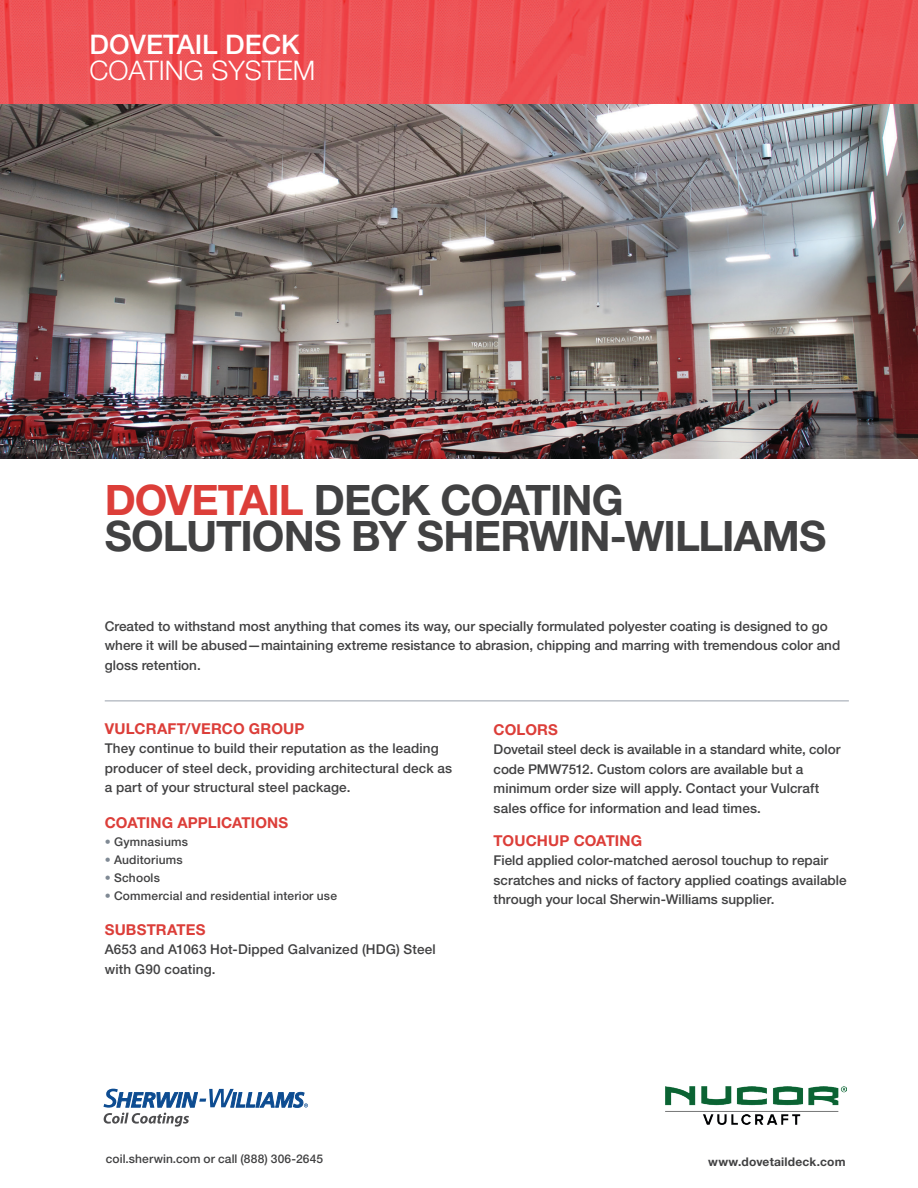
<style>
.page{position:relative;width:918px;height:1188px;background:#fff}
.page>*{position:absolute;margin:0;border:0;box-sizing:border-box;transform-origin:0 0}
.t1{font:700 42px/36px "Helvetica Neue LT Std";letter-spacing:-.02em;color:#414142}
.t2{font:300 27px "Helvetica Neue LT Std";color:#fff}
.t3{font:500 27px "Helvetica Neue LT Std";color:#fff}
.Body_Copy{font:700 15px "Helvetica Neue LT Std";letter-spacing:.01em;color:#dc3e39}
.Pullout_Headline{font:500 13.5px/19.5px "Helvetica Neue LT Std";color:#414142}
.Body_Copy-2{font:500 13.5px/19.5px "Helvetica Neue LT Std";letter-spacing:.01em;color:#414142}
.Pullout_Headline-2{font:500 12px "Helvetica Neue LT Std";letter-spacing:.015em;color:#414142}
.Bullet_body{font:700 12px "Helvetica Neue LT Std";letter-spacing:.015em;color:#414142}
.s1{color:#dc3e39}
.s2{color:#7f8994}
</style>
<div class="page">
<svg style="left:103px;top:1089px;width:205px;height:38px"></svg>
<img style="left:0;top:104px;width:918px;height:355px">
<img style="left:0;top:0;width:918px;height:104px">
<hr style="left:105px;top:700px;width:744px;height:1px;background:#a4acb6">
<img style="left:665px;top:1087px;width:182px;height:38px">
<p class="t3" style="left:90px;top:28px;width:212px">DOVETAIL DECK</p>
<p class="t2" style="left:90px;top:54px;width:227px">COATING SYSTEM</p>
<p class="t1" style="left:105px;top:481px;width:723px"><span class="s1">DOVETAIL</span> DECK COATING<br>SOLUTIONS BY SHERWIN-WILLIAMS</p>
<p class="Pullout_Headline" style="left:105px;top:616px;width:737px">Created to withstand most anything that comes its way, our specially formulated polyester coating is designed to go where it will be abused—maintaining extreme resistance to abrasion, chipping and marring with tremendous color and gloss retention.</p>
<p class="Body_Copy" style="left:105px;top:719px;width:201px">VULCRAFT/VERCO GROUP</p>
<p class="Body_Copy-2" style="left:105px;top:739px;width:349px">They continue to build their reputation as the leading producer of steel deck, providing architectural deck as a part of your structural steel package.</p>
<p class="Body_Copy" style="left:105px;top:814px;width:185px">COATING APPLICATIONS</p>
<p class="Pullout_Headline-2" style="left:105px;top:835px;width:85px"><span class="s2">•</span> Gymnasiums</p>
<p class="Pullout_Headline-2" style="left:105px;top:853px;width:79px"><span class="s2">•</span> Auditoriums</p>
<p class="Pullout_Headline-2" style="left:105px;top:871px;width:57px"><span class="s2">•</span> Schools</p>
<p class="Pullout_Headline-2" style="left:105px;top:889px;width:234px"><span class="s2">•</span> Commercial and residential interior use</p>
<p class="Body_Copy" style="left:105px;top:920px;width:102px">SUBSTRATES</p>
<p class="Pullout_Headline" style="left:105px;top:940px;width:332px">A653 and A1063 Hot-Dipped Galvanized (HDG) Steel with G90 coating.</p>
<p class="Body_Copy" style="left:494px;top:720px;width:66px">COLORS</p>
<p class="Pullout_Headline" style="left:494px;top:740px;width:348px">Dovetail steel deck is available in a standard white, color code PMW7512. Custom colors are available but a minimum order size will apply. Contact your Vulcraft sales office for information and lead times.</p>
<p class="Body_Copy" style="left:494px;top:831px;width:150px">TOUCHUP COATING</p>
<p class="Pullout_Headline" style="left:494px;top:851px;width:355px">Field applied color-matched aerosol touchup to repair scratches and nicks of factory applied coatings available through your local Sherwin-Williams supplier.</p>
<p class="Pullout_Headline-2" style="left:106px;top:1152px;width:219px">coil.sherwin.com or call (888) 306-2645</p>
<p class="Bullet_body" style="left:708px;top:1155px;width:139px">www.dovetaildeck.com</p>
</div>
